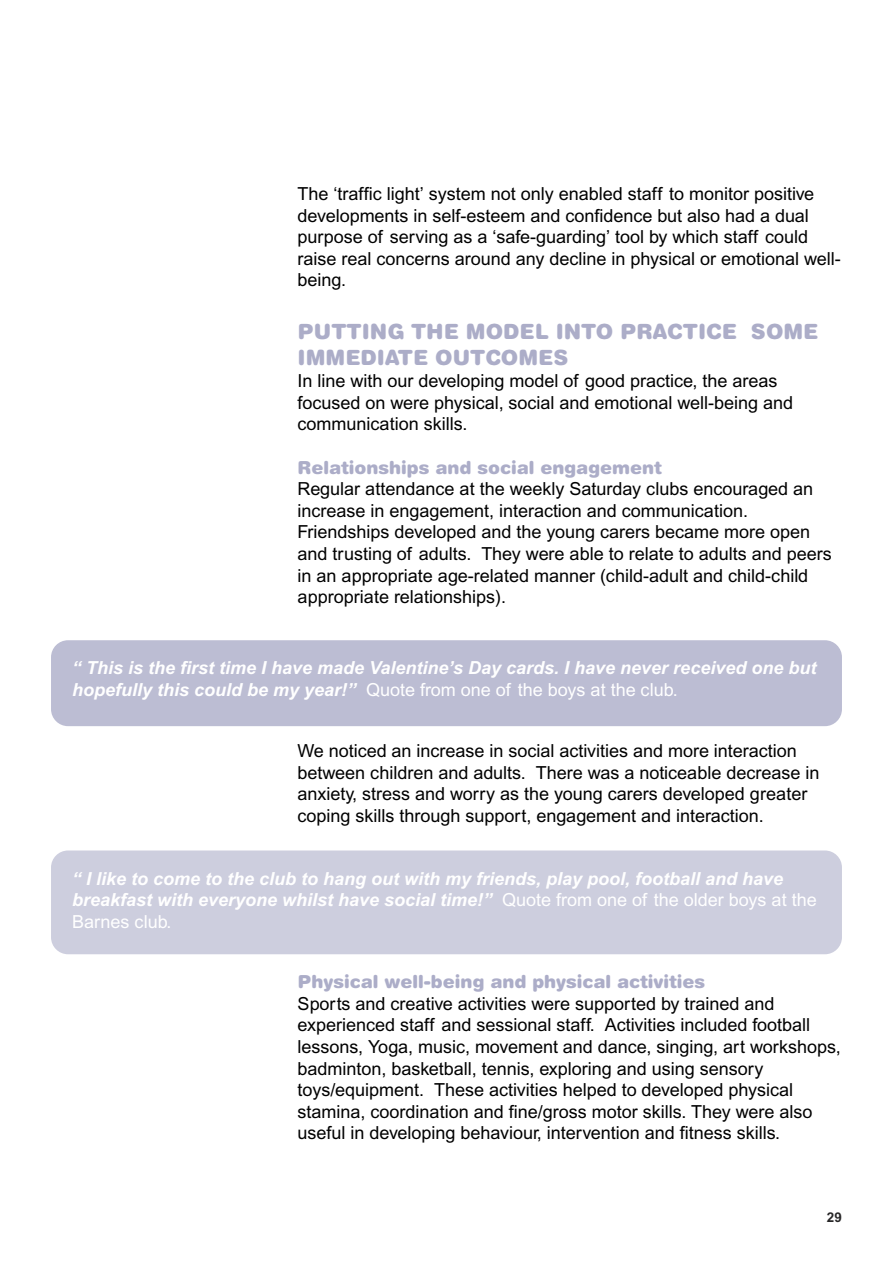
<style>
.page{position:relative;width:893px;height:1263px;background:#fff}
.page>*{position:absolute;margin:0;border:0;box-sizing:border-box;transform-origin:0 0}
.t1{font:900 21px/25.2px "Helvetica Rounded";color:#acadc8}
.t2{font:18px/21.6px "Arial";color:#000}
.t3{font:italic 700 18px/21.5px "Arial";color:#fff}
.t4{font:900 18px "Helvetica Rounded";color:#acadc8}
.t5{font:700 13.5px "Arial";color:#272627}
.s1{font-weight:400;font-style:normal}
</style>
<div class="page">
<div style="left:51px;top:640px;width:791px;height:86px;background:#bcbdd3;border-radius:17px"></div>
<div style="left:51px;top:850px;width:791px;height:104px;background:#cdcede;border-radius:17px"></div>
<p class="t2" style="left:298px;top:185px;width:545px">The ‘traffic light’ system not only enabled staff to monitor positive developments in self-esteem and confidence but also had a dual purpose of serving as a ‘safe-guarding’ tool by which staff could raise real concerns around any decline in physical or emotional well&shy;being.</p>
<p class="t1" style="left:298px;top:321px;width:522px">PUTTING THE MODEL INTO PRACTICE SOME<br>IMMEDIATE OUTCOMES</p>
<p class="t2" style="left:298px;top:372px;width:497px">In line with our developing model of good practice, the areas focused on were physical, social and emotional well-being and communication skills.</p>
<p class="t4" style="left:298px;top:461px;width:366px">Relationships and social engagement</p>
<p class="t2" style="left:298px;top:480px;width:536px">Regular attendance at the weekly Saturday clubs encouraged an increase in engagement, interaction and communication.<br>Friendships developed and the young carers became more open and trusting of adults. They were able to relate to adults and peers in an appropriate age-related manner (child-adult and child-child appropriate relationships).</p>
<p class="t3" style="left:72px;top:657px;width:746px">“ This is the first time I have made Valentine’s Day cards. I have never received one but hopefully this could be my year!” <span class="s1">Quote from one of the boys at the club.</span></p>
<p class="t2" style="left:298px;top:742px;width:523px">We noticed an increase in social activities and more interaction between children and adults. There was a noticeable decrease in anxiety, stress and worry as the young carers developed greater coping skills through support, engagement and interaction.</p>
<p class="t3" style="left:72px;top:868px;width:746px">“ I like to come to the club to hang out with my friends, play pool, football and have breakfast with everyone whilst have social time!” <span class="s1">Quote from one of the older boys at the<br>Barnes club.</span></p>
<p class="t4" style="left:298px;top:975px;width:409px">Physical well-being and physical activities</p>
<p class="t2" style="left:298px;top:994px;width:545px">Sports and creative activities were supported by trained and experienced staff and sessional staff. Activities included football lessons, Yoga, music, movement and dance, singing, art workshops, badminton, basketball, tennis, exploring and using sensory toys/equipment. These activities helped to developed physical stamina, coordination and fine/gross motor skills. They were also useful in developing behaviour, intervention and fitness skills.</p>
<p class="t5" style="left:827px;top:1209px;width:17px">29</p>
</div>
